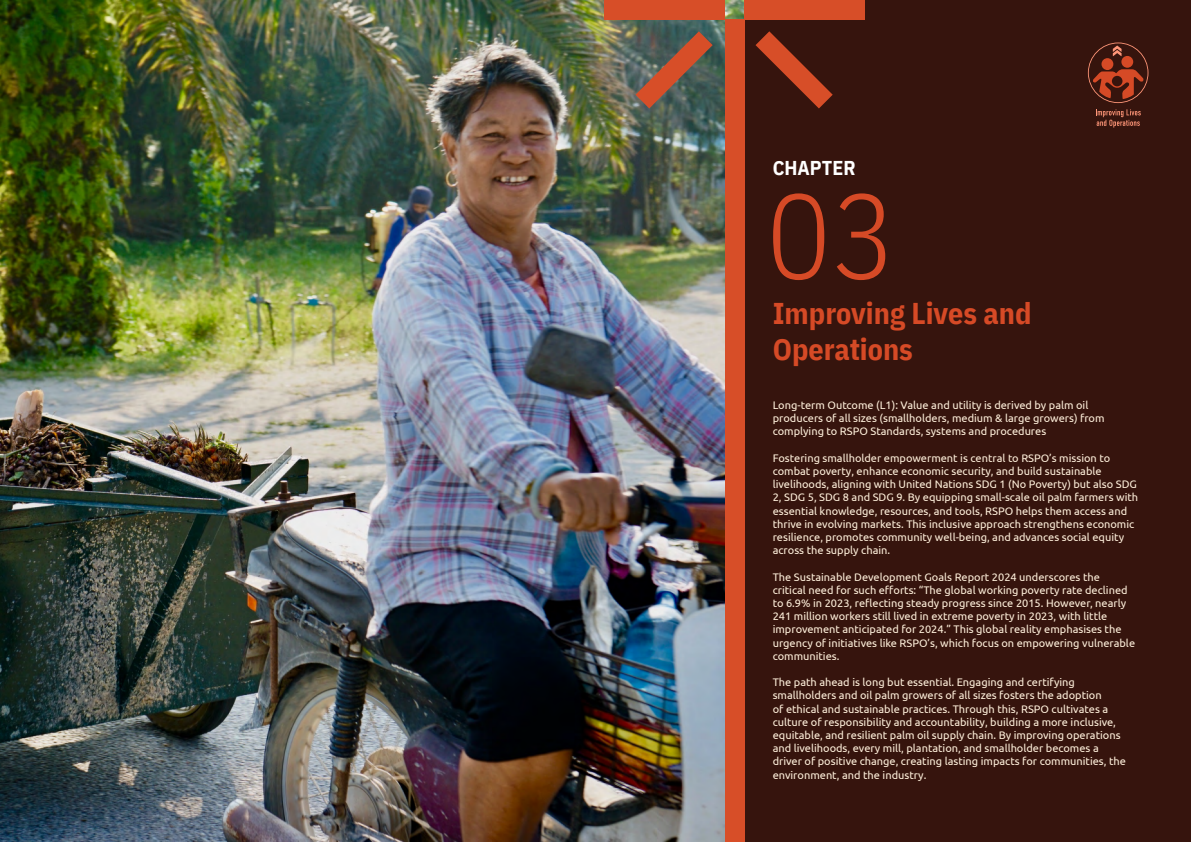
<style>
.page{position:relative;width:1191px;height:842px;background:#fff}
.page>*{position:absolute;margin:0;border:0;box-sizing:border-box;transform-origin:0 0}
.t1{font:300 120px "IBM Plex Sans Cond";color:#d64a26}
.t2{font:700 30px/36px "IBM Plex Sans Cond";color:#d64a26}
.t3{font:700 20px "IBM Plex Sans Cond";color:#fff}
.t4{font:11px/13.2px "Ubuntu";color:#fff0db}
</style>
<div class="page">
<img style="left:0;top:0;width:744px;height:842px">
<div style="left:744px;top:0;width:447px;height:842px;background:#36140d"></div>
<div style="left:604px;top:0;width:121px;height:19px;background:#d74e28"></div>
<div style="left:744px;top:0;width:121px;height:19px;background:#d74e28"></div>
<div style="left:725px;top:19px;width:19px;height:823px;background:#d74e28"></div>
<svg style="left:635px;top:31px;width:77px;height:77px;background:#735a4b"></svg>
<svg style="left:755px;top:31px;width:77px;height:77px"></svg>
<svg style="left:1096px;top:109px;width:44px;height:19px"></svg>
<svg style="left:1087px;top:43px;width:61px;height:60px"></svg>
<p class="t3" style="left:772px;top:152px;width:84px">CHAPTER</p>
<p class="t1" style="left:766px;top:145px;width:131px">03</p>
<p class="t2" style="left:772px;top:293px;width:260px">Improving Lives and<br>Operations</p>
<p class="t4" style="left:772px;top:398px;width:333px">Long-term Outcome (L1): Value and utility is derived by palm oil producers of all sizes (smallholders, medium &amp; large growers) from complying to RSPO Standards, systems and procedures</p>
<p class="t4" style="left:772px;top:451px;width:367px">Fostering smallholder empowerment is central to RSPO’s mission to combat poverty, enhance economic security, and build sustainable livelihoods, aligning with United Nations SDG 1 (No Poverty) but also SDG 2, SDG 5, SDG 8 and SDG 9. By equipping small-scale oil palm farmers with essential knowledge, resources, and tools, RSPO helps them access and thrive in evolving markets. This inclusive approach strengthens economic resilience, promotes community well-being, and advances social equity across the supply chain.</p>
<p class="t4" style="left:772px;top:570px;width:364px">The Sustainable Development Goals Report 2024 underscores the critical need for such efforts: “The global working poverty rate declined to 6.9% in 2023, reflecting steady progress since 2015. However, nearly 241 million workers still lived in extreme poverty in 2023, with little improvement anticipated for 2024.” This global reality emphasises the urgency of initiatives like RSPO’s, which focus on empowering vulnerable communities.</p>
<p class="t4" style="left:772px;top:675px;width:355px">The path ahead is long but essential. Engaging and certifying smallholders and oil palm growers of all sizes fosters the adoption<br>of ethical and sustainable practices. Through this, RSPO cultivates a culture of responsibility and accountability, building a more inclusive, equitable, and resilient palm oil supply chain. By improving operations and livelihoods, every mill, plantation, and smallholder becomes a driver of positive change, creating lasting impacts for communities, the environment, and the industry.</p>
</div>
